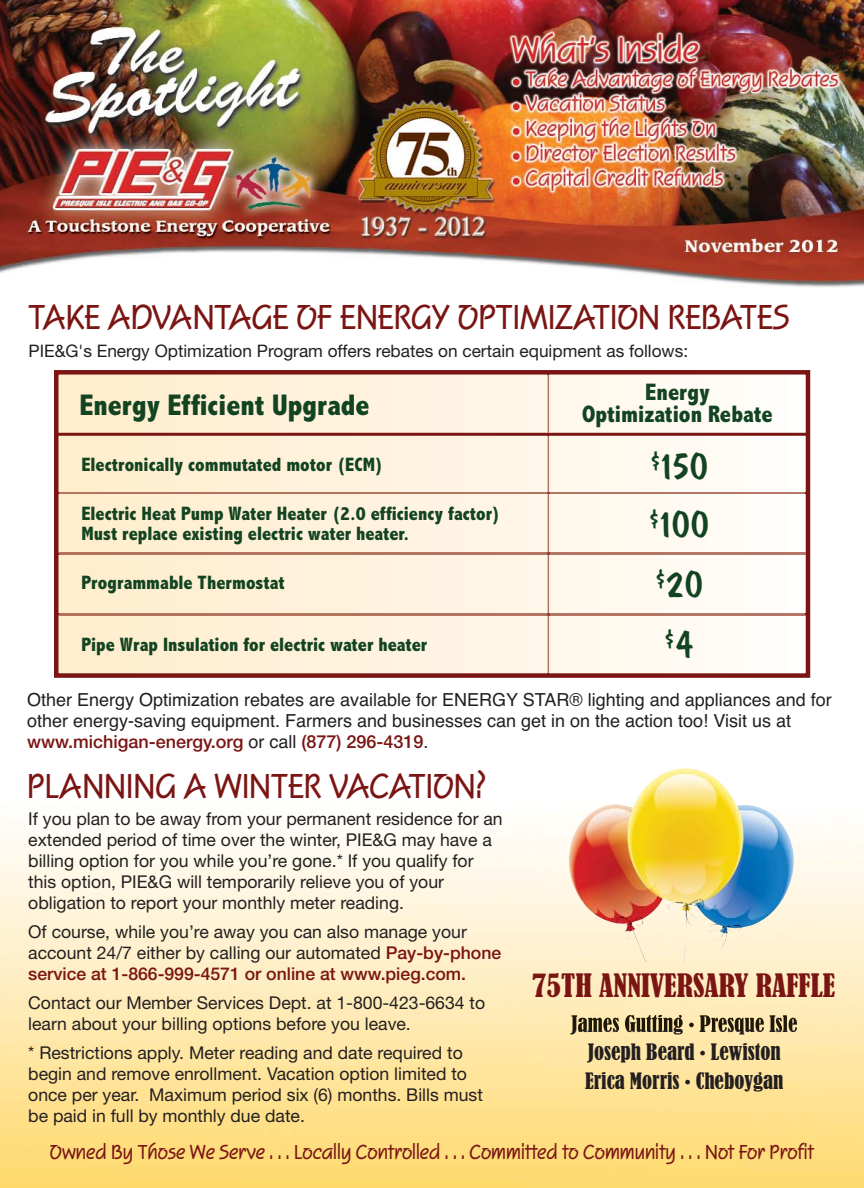
<style>
.page{position:relative;width:864px;height:1188px;background:#fff}
.page>*{position:absolute;margin:0;border:0;box-sizing:border-box;transform-origin:0 0}
.t1{font:37.5px/60px "Dom Casual";color:#134422}
.t2{font:700 36px "Squire D";color:#7a1513}
.t3{font:800 condensed 30px "Abadi";color:#134422}
.t4{font:condensed 30px "Bernard";color:#7a1513}
.t5{font:800 condensed 24px/22.5px "Abadi";color:#134422;text-align:center}
.t6{font:700 21px "Squire D";color:#7a1513}
.t7{font:condensed 21px "Bernard";color:#231f20}
.t8{font:800 condensed 19.5px/19.5px "Abadi";color:#134422}
.t9{font:18px/21px "Helvetica";color:#231f20}
.t10{font:17.7px/21.1px "Helvetica Neue";color:#231f20}
.t11{font:17.25px "Helvetica Neue";color:#231f20}
.s1{font-family:"Helvetica Neue";font-weight:500;color:#7a1513}
.s2{font-weight:500;color:#7a1513}
</style>
<div class="page">
<img style="left:0;top:0;width:864px;height:1188px">
<div style="left:58px;top:375px;width:748px;height:298px;background:linear-gradient(to right,#feebca,#fefbf9)"></div>
<div style="left:54px;top:370px;width:756px;height:308px;border:4px solid #7a1513"></div>
<img style="left:58px;top:492px;width:748px;height:2px">
<img style="left:58px;top:553px;width:748px;height:1px">
<img style="left:58px;top:614px;width:748px;height:1px">
<hr style="left:54px;top:433px;width:756px;height:3px;background:#7a1513">
<img style="left:548px;top:375px;width:1px;height:298px">
<img style="left:567px;top:768px;width:228px;height:194px">
<img style="left:505px;top:967px;width:357px;height:63px">
<img style="left:571px;top:1015px;width:65px;height:15px">
<h1 class="t2" style="left:28px;top:300px;width:763px">TAKE ADVANTAGE OF ENERGY OPTIMIZATION REBATES</h1>
<p class="t11" style="left:28px;top:345px;width:661px">PIE&amp;G's Energy Optimization Program offers rebates on certain equipment as follows:</p>
<p class="t3" style="left:79px;top:395px;width:292px">Energy Efficient Upgrade</p>
<p class="t5" style="left:582px;top:383px;width:192px">Energy<br>Optimization Rebate</p>
<p class="t8" style="left:81px;top:456px;width:304px">Electronically commutated motor (ECM)</p>
<p class="t1" style="left:650px;top:440px;width:60px">$150</p>
<p class="t8" style="left:81px;top:506px;width:420px">Electric Heat Pump Water Heater (2.0 efficiency factor)<br>Must replace existing electric water heater.</p>
<p class="t8" style="left:81px;top:575px;width:205px">Programmable Thermostat</p>
<p class="t1" style="left:649px;top:498px;width:62px">$100 $20</p>
<p class="t8" style="left:81px;top:637px;width:347px">Pipe Wrap Insulation for electric water heater</p>
<p class="t1" style="left:664px;top:618px;width:31px">$4</p>
<p class="t9" style="left:27px;top:691px;width:806px">Other Energy Optimization rebates are available for ENERGY STAR® lighting and appliances and for other energy-saving equipment. Farmers and businesses can get in on the action too! Visit us at <span class="s1">www.michigan-energy.org</span> or call <span class="s1">(877) 296-4319</span>.</p>
<h1 class="t2" style="left:27px;top:770px;width:460px">PLANNING A WINTER VACATION?</h1>
<p class="t10" style="left:28px;top:810px;width:476px">If you plan to be away from your permanent residence for an extended period of time over the winter, PIE&amp;G may have a billing option for you while you’re gone.* If you qualify for this option, PIE&amp;G will temporarily relieve you of your obligation to report your monthly meter reading.</p>
<p class="t10" style="left:28px;top:923px;width:474px">Of course, while you’re away you can also manage your account 24/7 either by calling our automated <span class="s2">Pay-by-phone service at 1-866-999-4571 or online at www.pieg.com.</span></p>
<p class="t10" style="left:28px;top:994px;width:458px">Contact our Member Services Dept. at 1-800-423-6634 to learn about your billing options before you leave.</p>
<p class="t10" style="left:28px;top:1044px;width:436px">* Restrictions apply. Meter reading and date required to</p>
<p class="t7" style="left:588px;top:1044px;width:195px">Joseph Beard • Lewiston</p>
<p class="t10" style="left:28px;top:1065px;width:440px">begin and remove enrollment. Vacation option limited to</p>
<h2 class="t7" style="left:585px;top:1072px;width:200px">Erica Morris • Cheboygan</h2>
<p class="t10" style="left:28px;top:1086px;width:456px">once per year. Maximum period six (6) months. Bills must be paid in full by monthly due date.</p>
<h3 class="t6" style="left:50px;top:1143px;width:766px">Owned By Those We Serve . . . Locally Controlled . . . Committed to Community . . . Not For Profit</h3>
<p class="t4" style="left:532px;top:973px;width:305px">75TH ANNIVERSARY RAFFLE</p>
<p class="t7" style="left:571px;top:1015px;width:228px">James Gutting • Presque Isle</p>
</div>
